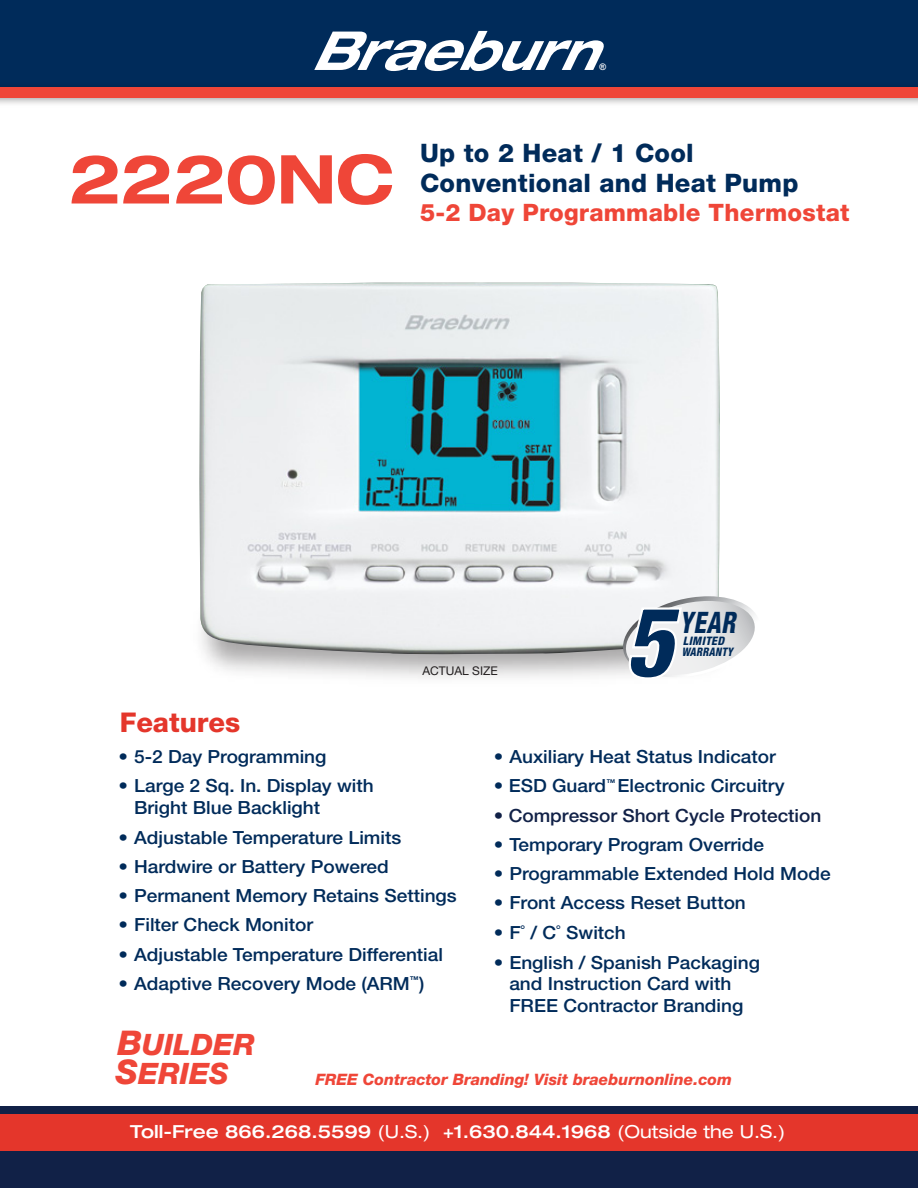
<style>
.page{position:relative;width:918px;height:1188px;background:#fff}
.page>*{position:absolute;margin:0;border:0;box-sizing:border-box;transform-origin:0 0}
.t1{font:italic 900 condensed 98.85px "Helvetica Neue LT Std";color:#002b5a;scale:.94 1}
.t2{font:700 expanded 67.5px "Helvetica Neue LT Std";letter-spacing:-.01em;color:#ef4638;scale:.95 1}
.t3{font:italic 800 condensed 29.7px "Helvetica Neue LT Std";color:#002b5a;scale:.83 1}
.t4{font:italic 800 29.55px/28.8px "Helvetica Neue LT Std";color:#ef4638}
.t5{font:800 27.15px "Helvetica Neue LT Std";color:#e4362b}
.t6{font:800 25.5px/30px "Helvetica Neue LT Std";letter-spacing:.01em;color:#002b5a}
.t7{font:800 24px "Helvetica Neue LT Std";letter-spacing:.01em;color:#ef4638}
.t8{font:500 18.15px/21.8px "Helvetica Neue LT Std";color:#002b5a;scale:1.05 1}
.t9{font:500 18.15px "Helvetica Neue LT Std";color:#112147;scale:1.05 1}
.t10{font:500 expanded 18px "Helvetica Neue LT Std";color:#fff}
.t11{font:italic 800 15.75px "Helvetica Neue LT Std";color:#ef4638}
.t12{font:12px "Helvetica Neue LT Std";color:#231f20}
.t13{font:italic 800 condensed 11.7px "Helvetica Neue LT Std";letter-spacing:.03em;color:#002b5a;scale:.9 1}
.t14{font:italic 800 condensed 11.7px "Helvetica Neue LT Std";letter-spacing:.03em;color:#002b5a}
.t15{font:700 9px "Arial";color:#fff}
.t16{font:700 5.25px "Helvetica Neue LT Std";color:#002b5a;scale:1.05 1}
.s1{font-size:34.05px}
.s2{font-weight:400}
</style>
<div class="page">
<div style="left:0;top:0;width:918px;height:95px;background:#002b5a"></div>
<div style="left:0;top:1113px;width:918px;height:61px;background:#e4362b"></div>
<div style="left:0;top:1152px;width:918px;height:36px;background:#112147"></div>
<div style="left:0;top:1106px;width:918px;height:7px;background:#112147"></div>
<svg style="left:314px;top:31px;width:290px;height:40px"></svg>
<div style="left:0;top:87px;width:918px;height:11px;background:#ef4638"></div>
<img style="left:199px;top:283px;width:521px;height:372px">
<svg style="left:207px;top:596px;width:548px;height:82px"></svg>
<p class="t15" style="left:599px;top:61px;width:8px">®</p>
<p class="t2" style="left:69px;top:137px;width:344px">2220NC</p>
<p class="t6" style="left:420px;top:138px;width:380px">Up to 2 Heat / 1 Cool<br>Conventional and Heat Pump</p>
<p class="t7" style="left:420px;top:198px;width:431px">5-2 Day Programmable Thermostat</p>
<p class="t12" style="left:422px;top:663px;width:77px">ACTUAL SIZE</p>
<p class="t1" style="left:625px;top:581px;width:53px">5</p>
<p class="t3" style="left:679px;top:604px;width:69px">YEAR</p>
<p class="t14" style="left:683px;top:634px;width:43px">LIMITED</p>
<p class="t13" style="left:682px;top:645px;width:58px">WARRANTY</p>
<p class="t5" style="left:120px;top:706px;width:122px">Features</p>
<p class="t8" style="left:119px;top:746px;width:200px">• 5-2 Day Programming</p>
<p class="t8" style="left:134px;top:775px;width:230px;text-indent:-16px">• Large 2 Sq. In. Display with<br>Bright Blue Backlight</p>
<p class="t8" style="left:119px;top:826px;width:271px">• Adjustable Temperature Limits</p>
<p class="t8" style="left:119px;top:855px;width:259px">• Hardwire or Battery Powered</p>
<p class="t8" style="left:119px;top:885px;width:324px">• Permanent Memory Retains Settings</p>
<p class="t8" style="left:119px;top:914px;width:187px">• Filter Check Monitor</p>
<p class="t8" style="left:119px;top:943px;width:311px">• Adjustable Temperature Differential</p>
<p class="t8" style="left:119px;top:972px;width:293px">• Adaptive Recovery Mode (ARM )</p>
<p class="t16" style="left:410px;top:975px;width:9px">TM</p>
<p class="t8" style="left:494px;top:746px;width:270px">• Auxiliary Heat Status Indicator</p>
<p class="t8" style="left:494px;top:775px;width:278px">• ESD Guard Electronic Circuitry</p>
<p class="t9" style="left:494px;top:804px;width:314px">• Compressor Short Cycle Protection</p>
<p class="t8" style="left:494px;top:833px;width:259px">• Temporary Program Override</p>
<p class="t8" style="left:494px;top:863px;width:322px">• Programmable Extended Hold Mode</p>
<p class="t8" style="left:494px;top:892px;width:242px">• Front Access Reset Button</p>
<p class="t8" style="left:494px;top:921px;width:127px">• F˚ / C˚ Switch</p>
<p class="t8" style="left:509px;top:951px;width:240px;text-indent:-16px">• English / Spanish Packaging and Instruction Card with<br>FREE Contractor Branding</p>
<p class="t16" style="left:607px;top:778px;width:9px">TM</p>
<p class="t4" style="left:115px;top:1030px;width:141px"><span class="s1">B</span>UILDER<br><span class="s1">S</span>ERIES</p>
<p class="t11" style="left:315px;top:1070px;width:418px">FREE Contractor Branding! Visit braeburnonline.com</p>
<p class="t10" style="left:130px;top:1120px;width:657px">Toll-Free 866.268.5599 <span class="s2">(U.S.)</span> +1.630.844.1968 <span class="s2">(Outside the U.S.)</span></p>
</div>
